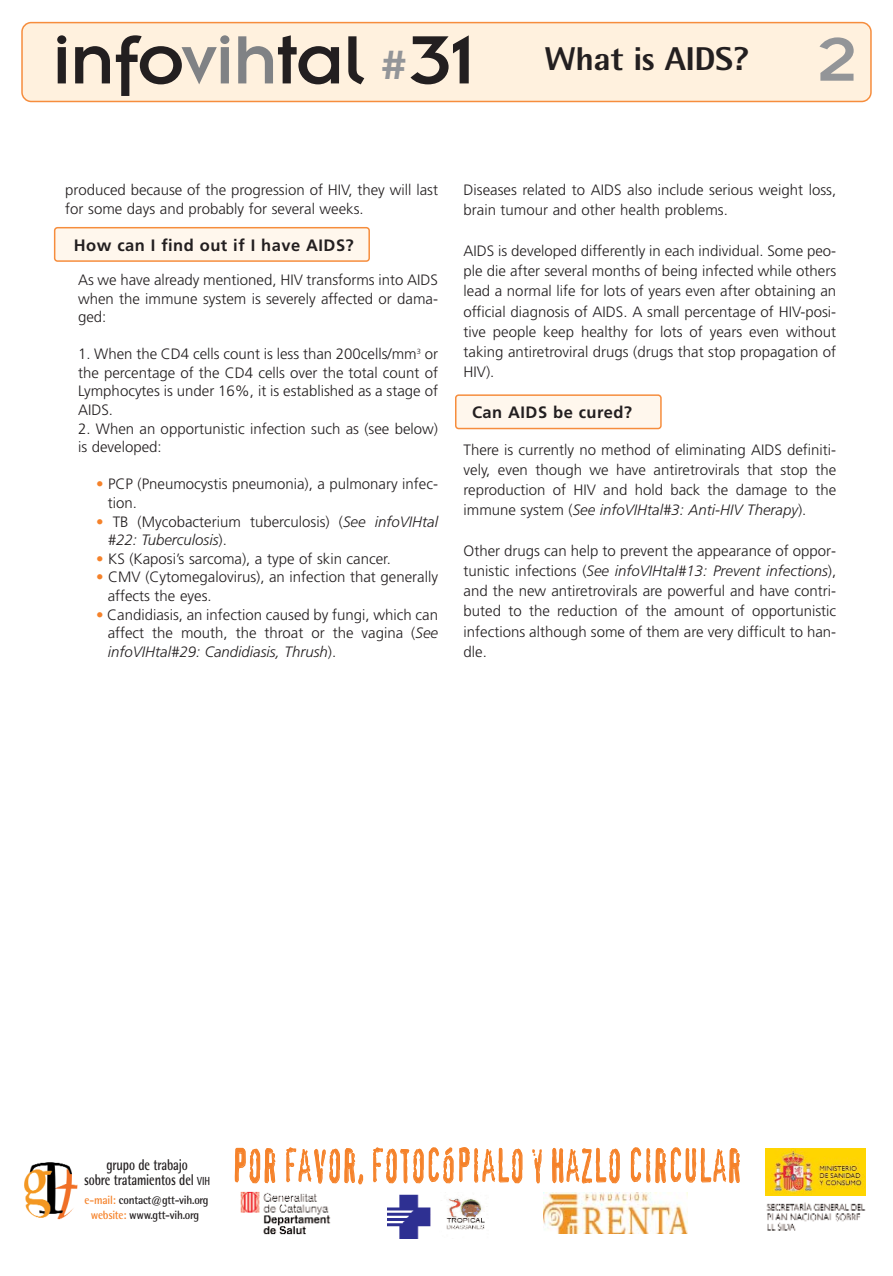
<style>
.page{position:relative;width:893px;height:1276px;background:#fff}
.page>*{position:absolute;margin:0;border:0;box-sizing:border-box;transform-origin:0 0}
.t1{font:75px "Insignia A";letter-spacing:-.015em;color:#231f20;scale:1.05 1}
.t2{font:67.5px "Insignia A";color:#939598;scale:1.05 1}
.t3{font:45px "Confidential";color:#f5822a;scale:.67 1}
.t4{font:800 33px "Rotis Semi Sans";letter-spacing:-.015em;color:#231f20;scale:1.05 1}
.t5{font:700 16.5px "Frutiger";letter-spacing:.03em;color:#231f20}
.t6{font:700 15.6px/15px "Rotis Semi Sans";letter-spacing:-.01em;color:#231f20;text-align:center;scale:.77 1}
.t7{font:300 15px/20.2px "Frutiger";color:#231f20}
.t8{font:700 12px/15px "Rotis Semi Sans";letter-spacing:-.02em;color:#231f20;text-align:center;scale:.91 1}
.s1{color:#808285}
.s2{font-size:45px;color:#939598}
.s3{color:#f5822a}
.s4{font-style:italic}
.s5{font-size:11.7px}
</style>
<div class="page">
<svg style="left:455px;top:394px;width:207px;height:35px;background:#feeddd"></svg>
<svg style="left:54px;top:227px;width:316px;height:35px;background:#feeddc"></svg>
<div style="left:21px;top:22px;width:851px;height:80px;background:#fff1de"></div>
<img style="left:240px;top:1191px;width:91px;height:44px">
<img style="left:388px;top:1194px;width:97px;height:44px">
<img style="left:543px;top:1192px;width:144px;height:41px">
<img style="left:24px;top:1162px;width:54px;height:58px">
<img style="left:765px;top:1148px;width:100px;height:47px">
<img style="left:766px;top:1202px;width:99px;height:29px">
<h1 class="t1" style="left:52px;top:36px;width:405px">info<span class="s1">vih</span>tal <span class="s2">#</span>31</h1>
<h3 class="t4" style="left:545px;top:47px;width:196px">What is AIDS?</h3>
<h2 class="t2" style="left:818px;top:38px;width:39px">2</h2>
<p class="t7" style="left:65px;top:182px;width:374px;line-height:18.6px">produced because of the progression of HIV, they will last for some days and probably for several weeks.</p>
<p class="t5" style="left:74px;top:239px;width:282px">How can I find out if I have AIDS?</p>
<p class="t7" style="left:78px;top:271px;width:361px;line-height:18.6px;text-align:justify">As we have already mentioned, HIV transforms into AIDS when the immune system is severely affected or dama&shy;ged:</p>
<p class="t7" style="left:78px;top:346px;width:361px;line-height:18.6px;text-align:justify">1. When the CD4 cells count is less than 200cells/mm<sup>3</sup> or the percentage of the CD4 cells over the total count of Lymphocytes is under 16%, it is established as a stage of AIDS.</p>
<p class="t7" style="left:78px;top:420px;width:361px;line-height:18.6px">2. When an opportunistic infection such as (see below) is developed:</p>
<p class="t7" style="left:108px;top:476px;width:332px;line-height:18.6px;text-indent:-12px"><span class="s3">•</span> PCP (Pneumocystis pneumonia), a pulmonary infec&shy;tion.</p>
<p class="t7" style="left:108px;top:513px;width:332px;line-height:18.6px;text-indent:-12px"><span class="s3">•</span> TB (Mycobacterium tuberculosis) (<span class="s4">See infoVIHtal #22: Tuberculosis</span>).</p>
<p class="t7" style="left:96px;top:549px;width:296px"><span class="s3">•</span> KS (Kaposi’s sarcoma), a type of skin cancer.</p>
<p class="t7" style="left:108px;top:569px;width:332px;line-height:18.6px;text-indent:-12px"><span class="s3">•</span> CMV (Cytomegalovirus), an infection that generally affects the eyes.</p>
<p class="t7" style="left:108px;top:606px;width:332px;line-height:18.6px;text-align:justify;text-indent:-12px"><span class="s3">•</span> Candidiasis, an infection caused by fungi, which can affect the mouth, the throat or the vagina (<span class="s4">See infoVIHtal#29: Candidiasis, Thrush</span>).</p>
<p class="t7" style="left:463px;top:181px;width:374px">Diseases related to AIDS also include serious weight loss, brain tumour and other health problems.</p>
<p class="t7" style="left:463px;top:242px;width:374px;text-align:justify">AIDS is developed differently in each individual. Some peo&shy;ple die after several months of being infected while others lead a normal life for lots of years even after obtaining an official diagnosis of AIDS. A small percentage of HIV-posi&shy;tive people keep healthy for lots of years even without taking antiretroviral drugs (drugs that stop propagation of HIV).</p>
<p class="t5" style="left:472px;top:405px;width:162px">Can AIDS be cured?</p>
<p class="t7" style="left:463px;top:440px;width:374px;text-align:justify">There is currently no method of eliminating AIDS definiti&shy;vely, even though we have antiretrovirals that stop the reproduction of HIV and hold back the damage to the immune system (<span class="s4">See infoVIHtal#3: Anti-HIV Therapy</span>).</p>
<p class="t7" style="left:463px;top:541px;width:374px;text-align:justify">Other drugs can help to prevent the appearance of oppor&shy;tunistic infections (<span class="s4">See infoVIHtal#13: Prevent infections</span>), and the new antiretrovirals are powerful and have contri&shy;buted to the reduction of the amount of opportunistic infections although some of them are very difficult to han&shy;dle.</p>
<p class="t6" style="left:84px;top:1158px;width:165px">grupo de trabajo<br>sobre tratamientos del <span class="s5">VIH</span></p>
<p class="t8" style="left:85px;top:1193px;width:138px"><span class="s3">e-mail:</span> contact@gtt-vih.org <span class="s3">website:</span> www.gtt-vih.org</p>
<h3 class="t3" style="left:232px;top:1140px;width:762px">POR FAVOR, FOTOCÓPIALO Y HAZLO CIRCULAR</h3>
</div>
